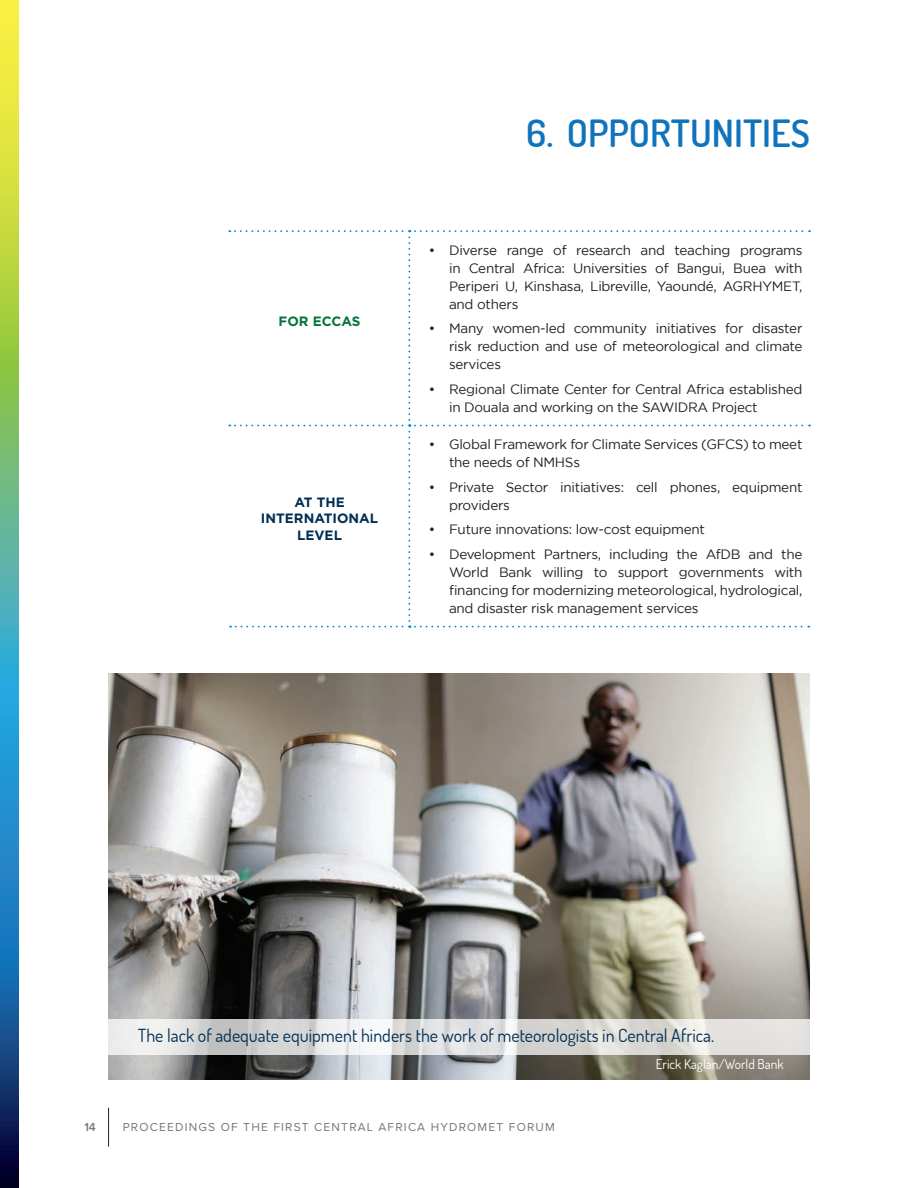
<style>
.page{position:relative;width:918px;height:1188px;background:#fff}
.page>*{position:absolute;margin:0;border:0;box-sizing:border-box;transform-origin:0 0}
.t1{font:600 37.5px "Dosis";color:#1074bc}
.t2{font:18px "Dosis";color:#002e54}
.t3{font:13.5px/18px "Gotham";letter-spacing:-.02em;color:#231f20;text-align:justify}
.t4{font:700 13.5px/16.2px "Gotham";color:#002e54;text-align:center}
.t5{font:13.5px "Dosis";color:#fff}
.t6{font:700 13.5px "Gotham";color:#03753b}
.t7{font:12px "Proxima Nova";letter-spacing:.1em;color:#76787b}
.t8{font:600 12px "Proxima Nova";color:#76787b}
</style>
<div class="page">
<hr style="left:108px;top:1108px;width:1px;height:39px;background:#231f20">
<svg style="left:229px;top:230px;width:581px;height:398px"></svg>
<img style="left:108px;top:674px;width:702px;height:405px">
<svg style="left:108px;top:1019px;width:702px;height:35px;background:#dfdedd"></svg>
<svg style="left:0;top:0;width:19px;height:1188px;background:#64a180"></svg>
<p class="t6" style="left:279px;top:312px;width:84px">FOR ECCAS</p>
<p class="t4" style="left:261px;top:494px;width:119px">AT THE<br>INTERNATIONAL<br>LEVEL</p>
<h1 class="t1" style="left:526px;top:108px;width:285px">6. OPPORTUNITIES</h1>
<p class="t3" style="left:449px;top:241px;width:355px;text-indent:-20px">• Diverse range of research and teaching programs in Central Africa: Universities of Bangui, Buea with Periperi U, Kinshasa, Libreville, Yaoundé, AGRHYMET, and others</p>
<p class="t3" style="left:449px;top:319px;width:355px;text-indent:-20px">• Many women-led community initiatives for disaster risk reduction and use of meteorological and climate services</p>
<p class="t3" style="left:449px;top:380px;width:355px;text-indent:-20px">• Regional Climate Center for Central Africa established in Douala and working on the SAWIDRA Project</p>
<p class="t3" style="left:449px;top:435px;width:355px;text-indent:-20px">• Global Framework for Climate Services (GFCS) to meet the needs of NMHSs</p>
<p class="t3" style="left:449px;top:478px;width:355px;text-indent:-20px">• Private Sector initiatives: cell phones, equipment providers</p>
<p class="t3" style="left:429px;top:520px;width:278px">• Future innovations: low-cost equipment</p>
<p class="t3" style="left:449px;top:545px;width:355px;text-indent:-20px">• Development Partners, including the AfDB and the World Bank willing to support governments with financing for modernizing meteorological, hydrological, and disaster risk management services</p>
<h2 class="t2" style="left:138px;top:1023px;width:578px">The lack of adequate equipment hinders the work of meteorologists in Central Africa.</h2>
<p class="t5" style="left:656px;top:1055px;width:129px">Erick Kaglan/World Bank</p>
<p class="t8" style="left:84px;top:1120px;width:13px">14</p>
<p class="t7" style="left:123px;top:1118px;width:434px">PROCEEDINGS OF THE FIRST CENTRAL AFRICA HYDROMET FORUM</p>
</div>
